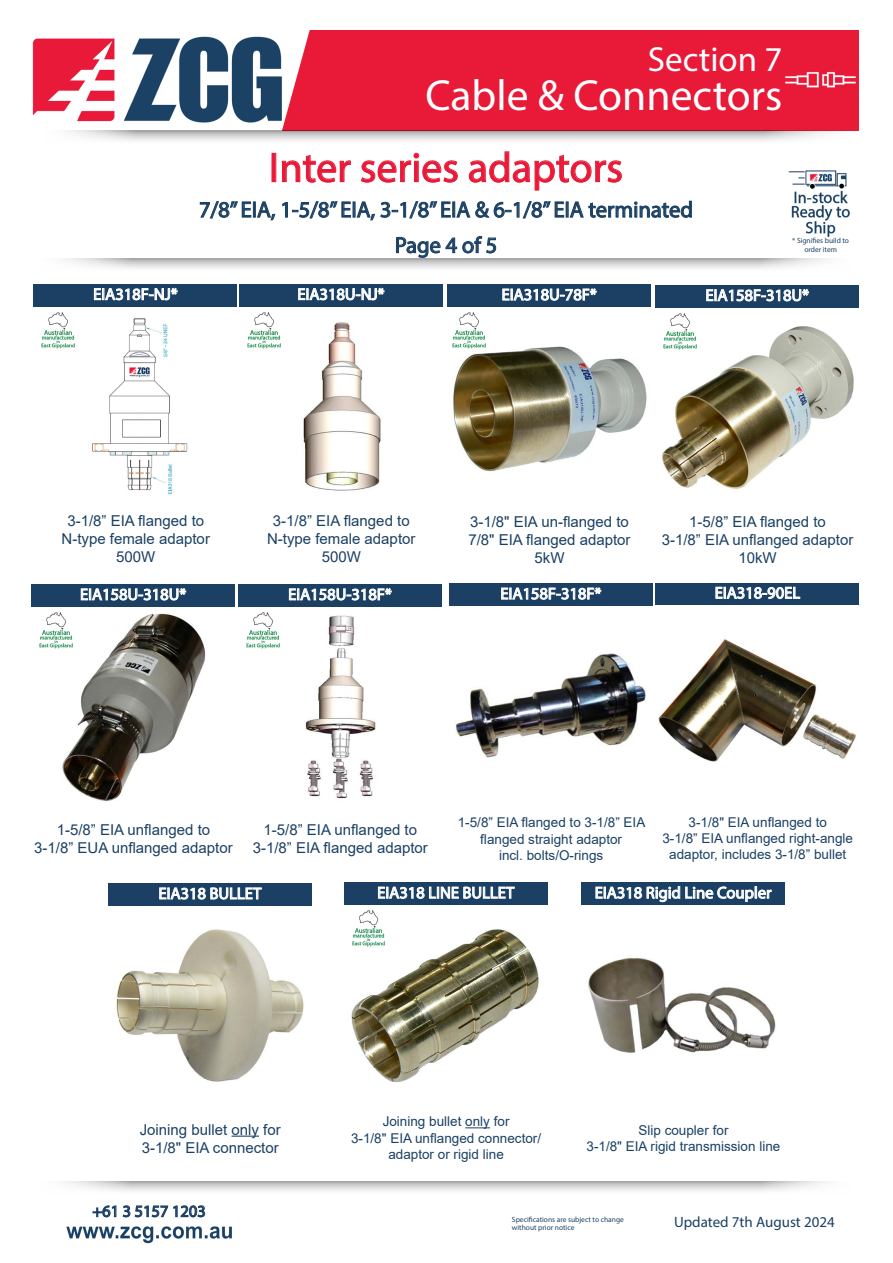
<style>
.page{position:relative;width:893px;height:1263px;background:#fff}
.page>*{position:absolute;margin:0;border:0;box-sizing:border-box;transform-origin:0 0}
.t1{font:43.65px "Myriad Pro";color:#fff}
.t2{font:42px "Myriad Pro";color:#e91938}
.t3{font:34.95px "Myriad Pro";color:#fff}
.t4{font:22.5px "Myriad Pro";color:#1b4064}
.t5{font:16.5px "Myriad Pro";color:#fff}
.t6{font:16.5px "Myriad Pro";color:#1b4064}
.t7{font:15px "Arial";color:#1b4064}
.t8{font:15px "Myriad Pro";color:#1b4064}
.t9{font:13.5px/16.2px "Arial";color:#1b4064;text-align:center}
.t10{font:7.5px/9px "Myriad Pro";color:#1b4064;text-align:center}
</style>
<div class="page">
<img style="left:66px;top:1226px;width:166px;height:17px">
<svg style="left:92px;top:1205px;width:114px;height:13px"></svg>
<svg style="left:64px;top:1181px;width:764px;height:10px"></svg>
<svg style="left:65px;top:259px;width:762px;height:10px"></svg>
<div style="left:273px;top:30px;width:586px;height:101px;background:#e91938"></div>
<svg style="left:68px;top:131px;width:764px;height:10px"></svg>
<svg style="left:200px;top:201px;width:76px;height:20px"></svg>
<svg style="left:282px;top:151px;width:410px;height:118px"></svg>
<img style="left:453px;top:346px;width:194px;height:126px">
<div style="left:447px;top:284px;width:204px;height:23px;background:#1b4064"></div>
<svg style="left:502px;top:288px;width:95px;height:13px"></svg>
<img style="left:662px;top:326px;width:192px;height:163px">
<img style="left:92px;top:318px;width:96px;height:177px">
<img style="left:303px;top:322px;width:78px;height:169px">
<img style="left:58px;top:613px;width:148px;height:188px">
<img style="left:305px;top:615px;width:71px;height:184px">
<img style="left:116px;top:929px;width:188px;height:153px">
<img style="left:351px;top:929px;width:188px;height:154px">
<img style="left:588px;top:957px;width:188px;height:96px">
<img style="left:454px;top:653px;width:192px;height:105px">
<div style="left:655px;top:285px;width:204px;height:22px;background:#1b4064"></div>
<svg style="left:706px;top:288px;width:103px;height:13px"></svg>
<div style="left:34px;top:284px;width:203px;height:22px;background:#1b4064"></div>
<svg style="left:94px;top:287px;width:84px;height:13px"></svg>
<div style="left:239px;top:284px;width:204px;height:22px;background:#1b4064"></div>
<svg style="left:298px;top:287px;width:86px;height:13px"></svg>
<div style="left:31px;top:584px;width:204px;height:23px;background:#1b4064"></div>
<svg style="left:81px;top:588px;width:105px;height:12px"></svg>
<div style="left:238px;top:584px;width:204px;height:23px;background:#1b4064"></div>
<svg style="left:289px;top:588px;width:103px;height:12px"></svg>
<div style="left:108px;top:883px;width:204px;height:23px;background:#1b4064"></div>
<svg style="left:159px;top:887px;width:103px;height:13px"></svg>
<div style="left:344px;top:882px;width:203px;height:23px;background:#1b4064"></div>
<svg style="left:378px;top:886px;width:137px;height:13px"></svg>
<div style="left:581px;top:882px;width:204px;height:23px;background:#1b4064"></div>
<svg style="left:595px;top:886px;width:177px;height:17px"></svg>
<div style="left:449px;top:583px;width:204px;height:23px;background:#1b4064"></div>
<svg style="left:501px;top:587px;width:100px;height:13px"></svg>
<hr style="left:232px;top:1135px;width:27px;height:2px;background:#1b4064">
<svg style="left:465px;top:1127px;width:25px;height:1px"></svg>
<img style="left:32px;top:37px;width:250px;height:86px">
<img style="left:788px;top:170px;width:62px;height:66px">
<img style="left:785px;top:44px;width:72px;height:72px">
<img style="left:657px;top:639px;width:199px;height:123px">
<div style="left:656px;top:583px;width:203px;height:21px;background:#1b4064"></div>
<svg style="left:715px;top:586px;width:85px;height:13px"></svg>
<img style="left:247px;top:312px;width:34px;height:36px">
<img style="left:41px;top:312px;width:34px;height:36px">
<img style="left:452px;top:312px;width:35px;height:36px">
<img style="left:662px;top:313px;width:36px;height:36px">
<img style="left:246px;top:612px;width:34px;height:36px">
<img style="left:39px;top:612px;width:35px;height:36px">
<img style="left:351px;top:910px;width:36px;height:37px">
<p class="t3" style="left:648px;top:38px;width:136px">Section 7</p>
<p class="t1" style="left:425px;top:69px;width:358px">Cable &amp; Connectors</p>
<p class="t2" style="left:269px;top:142px;width:356px">Inter series adaptors</p>
<p class="t4" style="left:199px;top:196px;width:495px">7/8” EIA, 1-5/8” EIA, 3-1/8” EIA &amp; 6-1/8” EIA terminated</p>
<p class="t4" style="left:395px;top:231px;width:104px">Page 4 of 5</p>
<p class="t5" style="left:502px;top:284px;width:97px">EIA318U-78F*</p>
<p class="t10" style="left:792px;top:235px;width:58px">* Signifies build to order item</p>
<p class="t5" style="left:93px;top:284px;width:86px">EIA318F-NJ*</p>
<p class="t5" style="left:297px;top:284px;width:89px">EIA318U-NJ*</p>
<p class="t5" style="left:705px;top:285px;width:105px">EIA158F-318U*</p>
<p class="t7" style="left:67px;top:511px;width:138px">3-1/8” EIA flanged to</p>
<p class="t7" style="left:62px;top:529px;width:150px">N-type female adaptor</p>
<p class="t7" style="left:116px;top:547px;width:41px">500W</p>
<p class="t7" style="left:273px;top:511px;width:138px">3-1/8” EIA flanged to</p>
<p class="t7" style="left:267px;top:529px;width:150px">N-type female adaptor</p>
<p class="t7" style="left:322px;top:547px;width:41px">500W</p>
<p class="t5" style="left:80px;top:584px;width:108px">EIA158U-318U*</p>
<p class="t5" style="left:288px;top:584px;width:105px">EIA158U-318F*</p>
<p class="t7" style="left:470px;top:511px;width:160px">3-1/8" EIA un-flanged to</p>
<p class="t7" style="left:468px;top:529px;width:164px">7/8" EIA flanged adaptor</p>
<p class="t7" style="left:534px;top:547px;width:31px">5kW</p>
<p class="t5" style="left:500px;top:583px;width:102px">EIA158F-318F*</p>
<p class="t7" style="left:689px;top:512px;width:138px">1-5/8” EIA flanged to</p>
<p class="t7" style="left:662px;top:530px;width:193px">3-1/8” EIA unflanged adaptor</p>
<p class="t7" style="left:738px;top:548px;width:40px">10kW</p>
<p class="t5" style="left:715px;top:583px;width:87px">EIA318-90EL</p>
<p class="t7" style="left:57px;top:820px;width:155px">1-5/8” EIA unflanged to</p>
<p class="t7" style="left:34px;top:838px;width:200px">3-1/8” EUA unflanged adaptor</p>
<p class="t7" style="left:264px;top:820px;width:155px">1-5/8” EIA unflanged to</p>
<p class="t7" style="left:253px;top:838px;width:177px">3-1/8” EIA flanged adaptor</p>
<p class="t9" style="left:458px;top:814px;width:189px">1-5/8” EIA flanged to 3-1/8” EIA flanged straight adaptor</p>
<p class="t9" style="left:499px;top:847px;width:106px">incl. bolts/O-rings</p>
<p class="t9" style="left:689px;top:814px;width:140px">3-1/8" EIA unflanged to</p>
<p class="t9" style="left:662px;top:830px;width:192px">3-1/8” EIA unflanged right-angle adaptor, includes 3-1/8” bullet</p>
<p class="t5" style="left:158px;top:883px;width:104px">EIA318 BULLET</p>
<p class="t5" style="left:377px;top:882px;width:139px">EIA318 LINE BULLET</p>
<p class="t5" style="left:595px;top:882px;width:178px">EIA318 Rigid Line Coupler</p>
<p class="t7" style="left:140px;top:1119px;width:142px">Joining bullet only for</p>
<p class="t7" style="left:142px;top:1137px;width:139px">3-1/8" EIA connector</p>
<p class="t6" style="left:92px;top:1201px;width:115px">+61 3 5157 1203</p>
<p class="t9" style="left:383px;top:1113px;width:128px">Joining bullet only for</p>
<p class="t9" style="left:351px;top:1130px;width:192px">3-1/8" EIA unflanged connector/ adaptor or rigid line</p>
<p class="t9" style="left:638px;top:1121px;width:92px">Slip coupler for</p>
<p class="t9" style="left:586px;top:1138px;width:195px">3-1/8" EIA rigid transmission line</p>
<p class="t10" style="left:512px;top:1214px;width:113px">Specifications are subject to change</p>
<p class="t10" style="left:512px;top:1223px;width:64px">without prior notice</p>
<p class="t8" style="left:674px;top:1213px;width:162px">Updated 7th August 2024</p>
</div>
